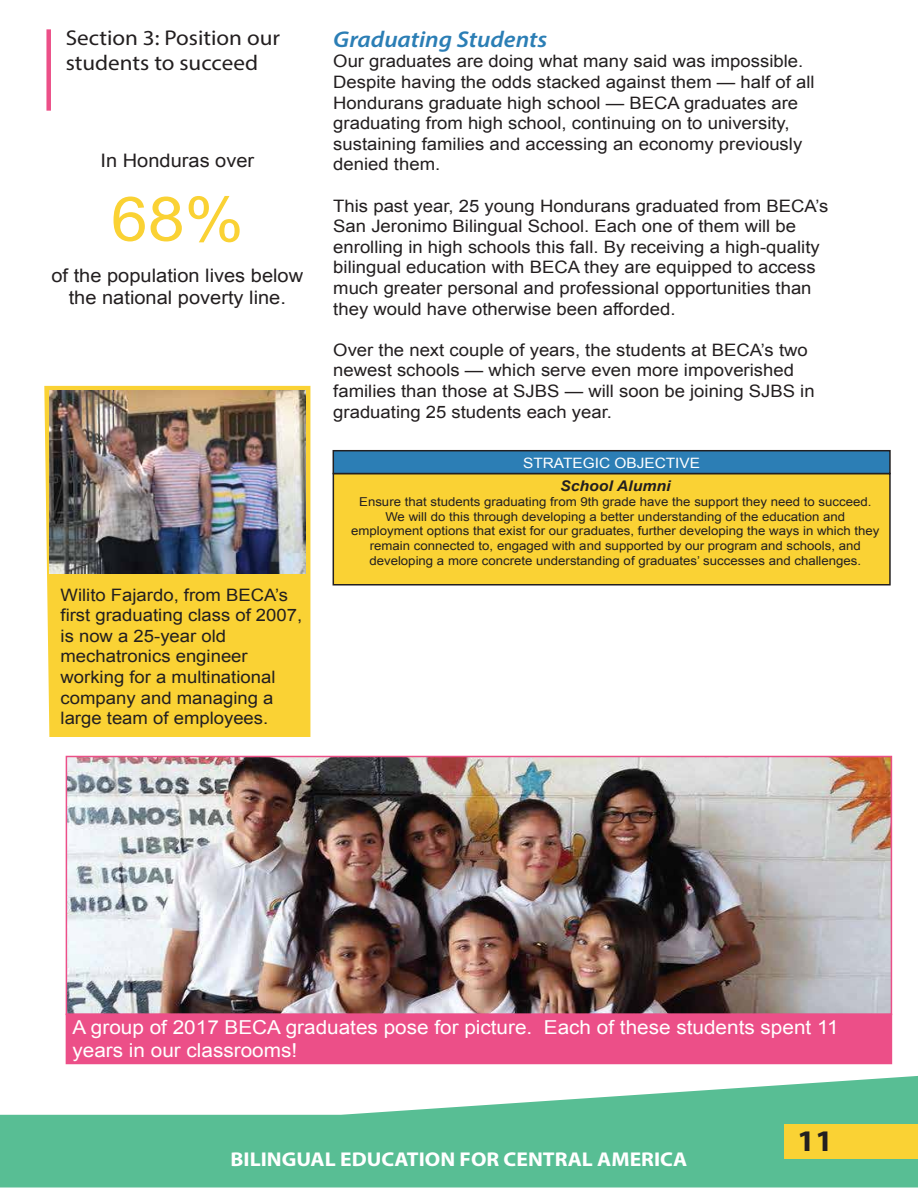
<style>
.page{position:relative;width:918px;height:1188px;background:#fff}
.page>*{position:absolute;margin:0;border:0;box-sizing:border-box;transform-origin:0 0}
.t1{font:61.5px "Arial";color:#fad234;scale:1.08 1}
.t2{font:700 30px "Myriad Pro";color:#231f20;scale:1.08 1}
.t3{font:italic 600 22.95px "Myriad Pro";color:#2b7eb5;scale:1.08 1}
.t4{font:21.45px/25.8px "Myriad Pro";color:#231f20;scale:1.08 1}
.t5{font:700 19.95px "Myriad Pro";color:#fff;scale:1.08 1}
.t6{font:19.2px/23.1px "Arial";color:#fff;scale:1.08 1}
.t7{font:18.6px/22.4px "Arial";color:#231f20;text-align:center;scale:1.08 1}
.t8{font:17.1px/20.5px "Arial";color:#231f20;scale:1.08 1}
.t9{font:italic 700 14.7px "Arial";color:#231f20;scale:1.08 1}
.t10{font:14.25px "Arial";color:#fff;scale:1.08 1}
.t11{font:12.3px/14.7px "Arial";color:#231f20;text-align:center;scale:1.08 1}
</style>
<div class="page">
<div style="left:46px;top:29px;width:5px;height:82px;background:#ec4f88"></div>
<div style="left:333px;top:474px;width:557px;height:111px;background:#fad234"></div>
<div style="left:333px;top:473px;width:558px;height:113px;border:2px solid #231f20"></div>
<div style="left:333px;top:450px;width:558px;height:24px;background:#2c7eb5;border:2px solid #231f20"></div>
<img style="left:69px;top:759px;width:820px;height:253px">
<div style="left:66px;top:756px;width:826px;height:259px;border:2px solid #ec4f88"></div>
<div style="left:66px;top:1014px;width:826px;height:50px;background:#ec4f88"></div>
<svg style="left:0;top:1076px;width:918px;height:112px;fill:#58be94"></svg>
<div style="left:785px;top:1124px;width:133px;height:35px;background:#fad234"></div>
<div style="left:44px;top:386px;width:266px;height:351px;background:#fad234"></div>
<img style="left:49px;top:390px;width:256px;height:183px">
<p class="t4" style="left:66px;top:24px;width:200px">Section 3: Position our students to succeed</p>
<p class="t7" style="left:100px;top:149px;width:144px">In Honduras over</p>
<h1 class="t1" style="left:111px;top:179px;width:124px">68%</h1>
<p class="t7" style="left:51px;top:264px;width:235px">of the population lives below the national poverty line.</p>
<p class="t8" style="left:61px;top:585px;width:225px">Wilito Fajardo, from BECA’s first graduating class of 2007, is now a 25-year old mechatronics engineer working for a multinational company and managing a large team of employees.</p>
<h3 class="t3" style="left:333px;top:25px;width:200px">Graduating Students</h3>
<p class="t8" style="left:333px;top:51px;width:447px">Our graduates are doing what many said was impossible.<br>Despite having the odds stacked against them — half of all Hondurans graduate high school — BECA graduates are graduating from high school, continuing on to university, sustaining families and accessing an economy previously denied them.</p>
<p class="t8" style="left:333px;top:196px;width:460px">This past year, 25 young Hondurans graduated from BECA’s San Jeronimo Bilingual School. Each one of them will be enrolling in high schools this fall. By receiving a high-quality bilingual education with BECA they are equipped to access much greater personal and professional opportunities than they would have otherwise been afforded.</p>
<p class="t8" style="left:333px;top:340px;width:447px">Over the next couple of years, the students at BECA’s two newest schools — which serve even more impoverished families than those at SJBS — will soon be joining SJBS in graduating 25 students each year.</p>
<p class="t10" style="left:523px;top:454px;width:165px">STRATEGIC OBJECTIVE</p>
<p class="t9" style="left:560px;top:476px;width:104px">School Alumni</p>
<p class="t11" style="left:351px;top:494px;width:491px">Ensure that students graduating from 9th grade have the support they need to succeed.<br>We will do this through developing a better understanding of the education and employment options that exist for our graduates, further developing the ways in which they remain connected to, engaged with and supported by our program and schools, and developing a more concrete understanding of graduates’ successes and challenges.</p>
<p class="t6" style="left:72px;top:1016px;width:711px">A group of 2017 BECA graduates pose for picture. Each of these students spent 11 years in our classrooms!</p>
<p class="t5" style="left:231px;top:1149px;width:425px">BILINGUAL EDUCATION FOR CENTRAL AMERICA</p>
<h2 class="t2" style="left:797px;top:1122px;width:35px">11</h2>
</div>
